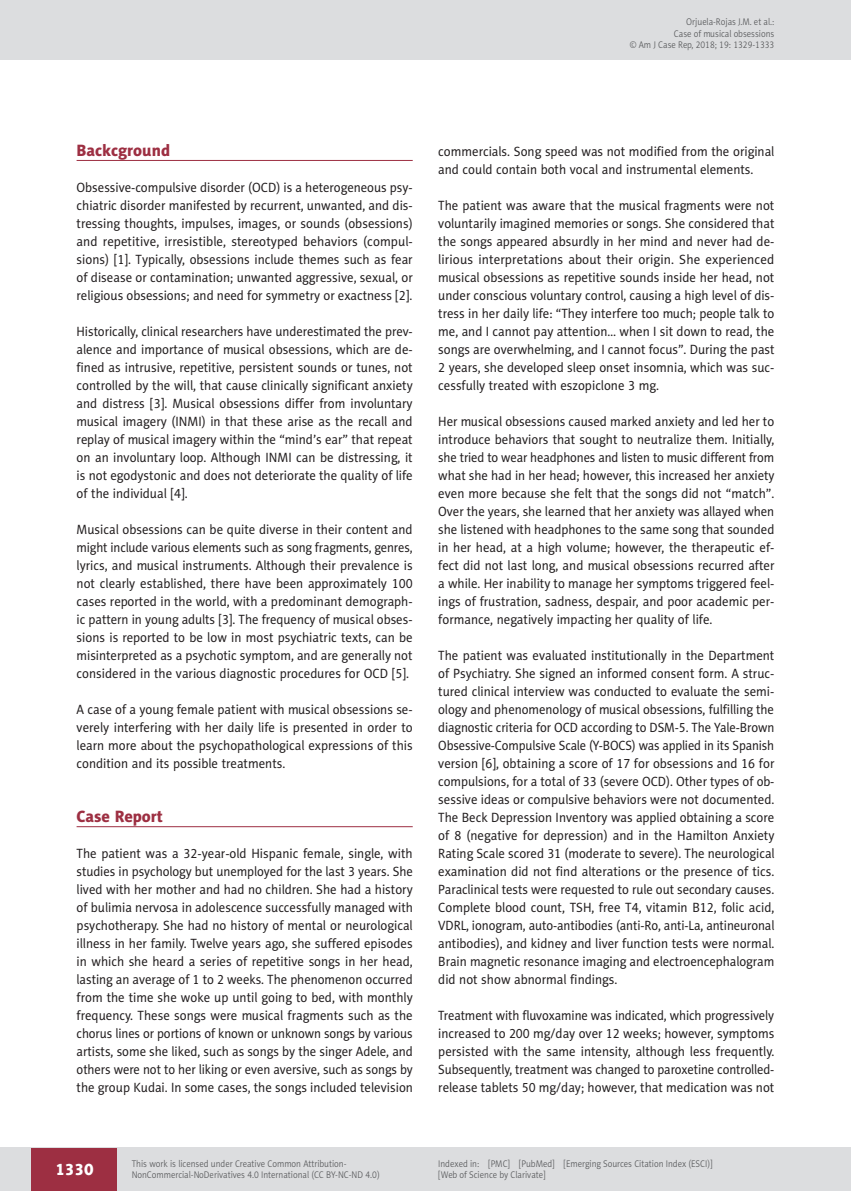
<style>
.page{position:relative;width:851px;height:1191px;background:#fff}
.page>*{position:absolute;margin:0;border:0;box-sizing:border-box;transform-origin:0 0}
.AJCR_Headline_1{font:16.5px "Naomi Sans EFN Heavy";color:#9d2f42}
.t1{font:16.5px "Naomi Sans EFN Heavy";color:#fff}
.AJCR_Body{font:13.5px/18px "Naomi Sans EFN";color:#231f20;text-align:justify;scale:.95 1}
.AJCR_Body-2{font:13.5px/18px "Naomi Sans EFN";color:#231f20;text-align:justify;scale:.94 1}
.AJCR_Body-3{font:13.5px/18px "Naomi Sans EFN";color:#231f20;text-align:justify;scale:.93 1}
.AJCR_pagina_zywa{font:9.75px/11.2px "Naomi Sans EFN Light";color:#57585a;scale:.9 1}
.AJCR_pagina_sygnatur{font:9.75px "Naomi Sans EFN Light";color:#57585a;scale:.9 1}
</style>
<div class="page">
<hr style="left:77px;top:160px;width:335px;height:1px;background:#9d2f42">
<hr style="left:77px;top:826px;width:335px;height:1px;background:#9d2f42">
<div style="left:0;top:1148px;width:850px;height:43px;background:#dcdddf"></div>
<div style="left:32px;top:1147px;width:85px;height:43px;background:#9d2f42"></div>
<div style="left:0;top:0;width:850px;height:60px;background:#dcdddf"></div>
<hr style="left:850px;top:0;width:1px;height:60px;background:#dcdddf">
<p class="AJCR_pagina_zywa" style="left:674px;top:16px;width:113px;text-align:right">Orjuela-Rojas J.M. et al.:<br>Case of musical obsessions</p>
<p class="AJCR_pagina_sygnatur" style="left:629px;top:39px;width:162px">© Am J Case Rep, 2018; 19: 1329-1333</p>
<p class="AJCR_Headline_1" style="left:77px;top:140px;width:95px">Backcground</p>
<p class="AJCR_Body-2" style="left:77px;top:178px;width:359px">Obsessive-compulsive disorder (OCD) is a heterogeneous psy&shy;chiatric disorder manifested by recurrent, unwanted, and dis&shy;tressing thoughts, impulses, images, or sounds (obsessions) and repetitive, irresistible, stereotyped behaviors (compul&shy;sions) [1]. Typically, obsessions include themes such as fear of disease or contamination; unwanted aggressive, sexual, or religious obsessions; and need for symmetry or exactness [2].</p>
<p class="AJCR_Body-2" style="left:77px;top:322px;width:359px">Historically, clinical researchers have underestimated the prev&shy;alence and importance of musical obsessions, which are de&shy;fined as intrusive, repetitive, persistent sounds or tunes, not controlled by the will, that cause clinically significant anxiety and distress [3]. Musical obsessions differ from involuntary musical imagery (INMI) in that these arise as the recall and replay of musical imagery within the “mind’s ear” that repeat on an involuntary loop. Although INMI can be distressing, it is not egodystonic and does not deteriorate the quality of life of the individual [4].</p>
<p class="AJCR_Body" style="left:77px;top:520px;width:355px">Musical obsessions can be quite diverse in their content and might include various elements such as song fragments, genres, lyrics, and musical instruments. Although their prevalence is not clearly established, there have been approximately 100 cases reported in the world, with a predominant demograph&shy;ic pattern in young adults [3]. The frequency of musical obses&shy;sions is reported to be low in most psychiatric texts, can be misinterpreted as a psychotic symptom, and are generally not considered in the various diagnostic procedures for OCD [5].</p>
<p class="AJCR_Body" style="left:77px;top:700px;width:355px">A case of a young female patient with musical obsessions se&shy;verely interfering with her daily life is presented in order to learn more about the psychopathological expressions of this condition and its possible treatments.</p>
<p class="AJCR_Headline_1" style="left:77px;top:806px;width:88px">Case Report</p>
<p class="AJCR_Body" style="left:77px;top:844px;width:355px">The patient was a 32-year-old Hispanic female, single, with studies in psychology but unemployed for the last 3 years. She lived with her mother and had no children. She had a history of bulimia nervosa in adolescence successfully managed with psychotherapy. She had no history of mental or neurological illness in her family. Twelve years ago, she suffered episodes in which she heard a series of repetitive songs in her head, lasting an average of 1 to 2 weeks. The phenomenon occurred from the time she woke up until going to bed, with monthly frequency. These songs were musical fragments such as the chorus lines or portions of known or unknown songs by various artists, some she liked, such as songs by the singer Adele, and others were not to her liking or even aversive, such as songs by the group Kudai. In some cases, the songs included television</p>
<p class="AJCR_Body" style="left:438px;top:142px;width:355px">commercials. Song speed was not modified from the original and could contain both vocal and instrumental elements.</p>
<p class="AJCR_Body" style="left:438px;top:196px;width:355px">The patient was aware that the musical fragments were not voluntarily imagined memories or songs. She considered that the songs appeared absurdly in her mind and never had de&shy;lirious interpretations about their origin. She experienced musical obsessions as repetitive sounds inside her head, not under conscious voluntary control, causing a high level of dis&shy;tress in her daily life: “They interfere too much; people talk to me, and I cannot pay attention… when I sit down to read, the songs are overwhelming, and I cannot focus”. During the past 2 years, she developed sleep onset insomnia, which was suc&shy;cessfully treated with eszopiclone 3 mg.</p>
<p class="AJCR_Body" style="left:438px;top:412px;width:355px">Her musical obsessions caused marked anxiety and led her to introduce behaviors that sought to neutralize them. Initially, she tried to wear headphones and listen to music different from what she had in her head; however, this increased her anxiety even more because she felt that the songs did not “match”.<br>Over the years, she learned that her anxiety was allayed when she listened with headphones to the same song that sounded in her head, at a high volume; however, the therapeutic ef&shy;fect did not last long, and musical obsessions recurred after a while. Her inability to manage her symptoms triggered feel&shy;ings of frustration, sadness, despair, and poor academic per&shy;formance, negatively impacting her quality of life.</p>
<p class="AJCR_Body" style="left:438px;top:646px;width:355px">The patient was evaluated institutionally in the Department of Psychiatry. She signed an informed consent form. A struc&shy;tured clinical interview was conducted to evaluate the semi&shy;ology and phenomenology of musical obsessions, fulfilling the diagnostic criteria for OCD according to DSM-5. The Yale-Brown Obsessive-Compulsive Scale (Y-BOCS) was applied in its Spanish version [6], obtaining a score of 17 for obsessions and 16 for compulsions, for a total of 33 (severe OCD). Other types of ob&shy;sessive ideas or compulsive behaviors were not documented.<br>The Beck Depression Inventory was applied obtaining a score of 8 (negative for depression) and in the Hamilton Anxiety Rating Scale scored 31 (moderate to severe). The neurological examination did not find alterations or the presence of tics.<br>Paraclinical tests were requested to rule out secondary causes.<br>Complete blood count, TSH, free T4, vitamin B12, folic acid, VDRL, ionogram, auto-antibodies (anti-Ro, anti-La, antineuronal antibodies), and kidney and liver function tests were normal.<br>Brain magnetic resonance imaging and electroencephalogram did not show abnormal findings.</p>
<p class="AJCR_Body-3" style="left:438px;top:1006px;width:363px">Treatment with fluvoxamine was indicated, which progressively increased to 200 mg/day over 12 weeks; however, symptoms persisted with the same intensity, although less frequently.<br>Subsequently, treatment was changed to paroxetine controlled&shy;release tablets 50 mg/day; however, that medication was not</p>
<p class="t1" style="left:55px;top:1159px;width:40px">1330</p>
<p class="AJCR_pagina_zywa" style="left:132px;top:1158px;width:277px">This work is licensed under Creative Common Attribution-<br>NonCommercial-NoDerivatives 4.0 International (CC BY-NC-ND 4.0)</p>
<p class="AJCR_pagina_zywa" style="left:438px;top:1158px;width:306px">Indexed in: [PMC] [PubMed] [Emerging Sources Citation Index (ESCI)] [Web of Science by Clarivate]</p>
</div>
